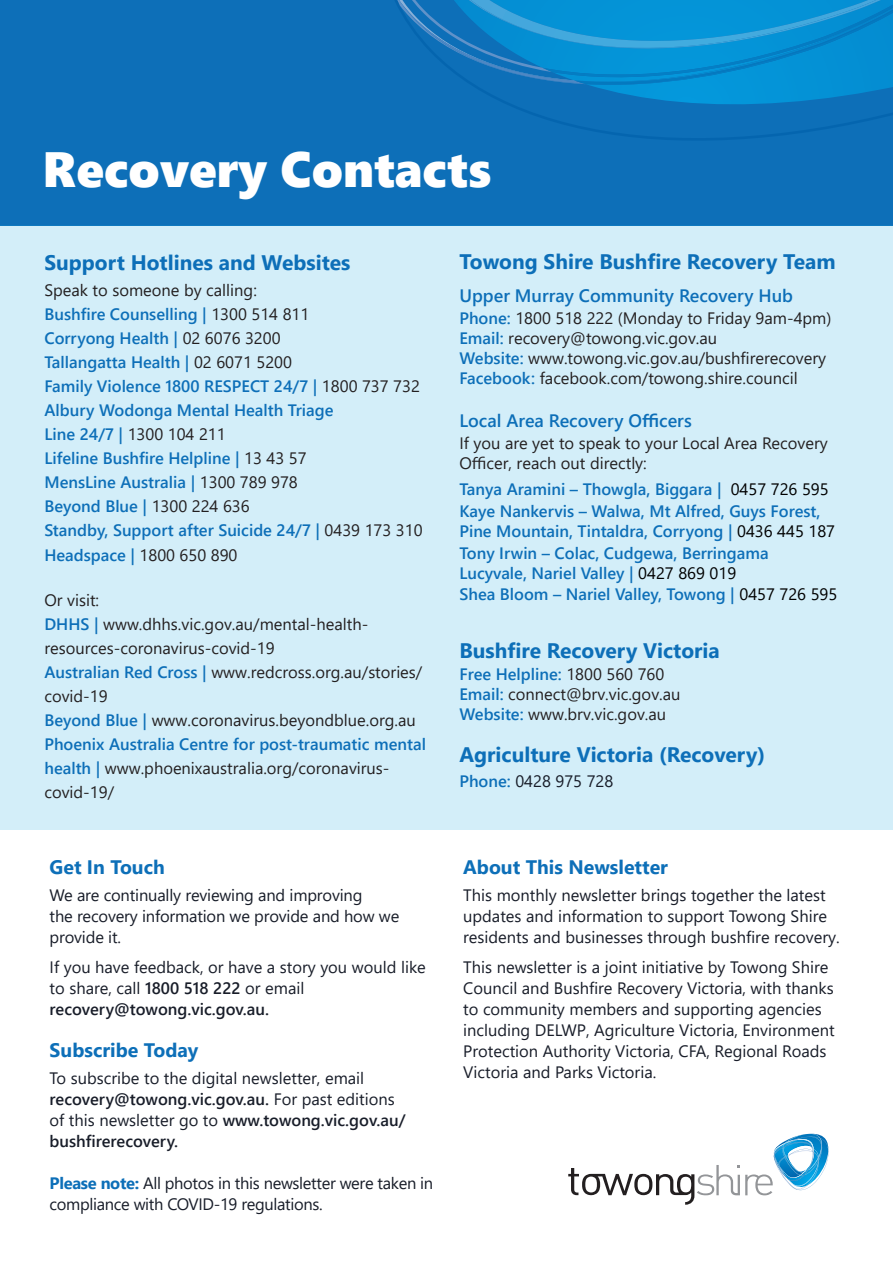
<style>
.page{position:relative;width:893px;height:1263px;background:#fff}
.page>*{position:absolute;margin:0;border:0;box-sizing:border-box;transform-origin:0 0}
.t1{font:49.5px "Segoe UI Black";color:#fff}
.t2{font:700 21px "Segoe UI";color:#0d6fb8}
.t3{font:700 19.5px "Segoe UI";color:#0d6fb8}
.t4{font:600 18px "Segoe UI";color:#0d6fb8}
.t5{font:16.5px/21px "Segoe UI";color:#181d29}
.t6{font:600 16.5px/19.8px "Segoe UI";color:#0d6fb8}
.t7{font:16.5px/24px "Segoe UI";color:#231f20}
.t8{font:16.5px/21px "Segoe UI";letter-spacing:-.02em;color:#181d29}
.t9{font:600 16.5px "Segoe UI";color:#181d29}
.s1{font-weight:400;color:#231f20}
.s2{font-weight:600;color:#0d6fb8}
.s3{font-weight:600}
.s4{font-weight:700;color:#0d6fb8}
.s5{font-weight:400;color:#000}
</style>
<div class="page">
<div style="left:0;top:0;width:893px;height:225px;background:#0d6fb8"></div>
<svg style="left:359px;top:0;width:534px;height:172px;background:#0c71ba"></svg>
<svg style="left:363px;top:0;width:530px;height:88px;background:#0c89cd"></svg>
<div style="left:0;top:225px;width:893px;height:605px;background:#d3eef9"></div>
<svg style="left:568px;top:1133px;width:261px;height:72px"></svg>
<p class="t1" style="left:43px;top:133px;width:450px">Recovery Contacts</p>
<p class="t2" style="left:44px;top:243px;width:308px">Support Hotlines and Websites</p>
<p class="t7" style="left:44px;top:276px;width:214px">Speak to someone by calling:</p>
<p class="t6" style="left:44px;top:302px;width:266px">Bushfire Counselling | <span class="s1">1300 514 811</span></p>
<p class="t6" style="left:44px;top:326px;width:238px">Corryong Health | <span class="s1">02 6076 3200</span></p>
<p class="t6" style="left:44px;top:350px;width:249px">Tallangatta Health | <span class="s1">02 6071 5200</span></p>
<p class="t6" style="left:44px;top:374px;width:377px">Family Violence 1800 RESPECT 24/7 | <span class="s1">1800 737 732</span></p>
<p class="t6" style="left:44px;top:398px;width:291px">Albury Wodonga Mental Health Triage</p>
<p class="t7" style="left:44px;top:420px;width:183px"><span class="s2">Line 24/7 |</span> 1300 104 211</p>
<p class="t6" style="left:44px;top:446px;width:264px">Lifeline Bushfire Helpline | <span class="s1">13 43 57</span></p>
<p class="t6" style="left:44px;top:470px;width:255px">MensLine Australia | <span class="s1">1300 789 978</span></p>
<p class="t6" style="left:44px;top:494px;width:207px">Beyond Blue | <span class="s1">1300 224 636</span></p>
<p class="t6" style="left:44px;top:518px;width:380px">Standby, Support after Suicide 24/7 | <span class="s1">0439 173 310</span></p>
<p class="t6" style="left:44px;top:544px;width:195px">Headspace | <span class="s1">1800 650 890</span></p>
<p class="t7" style="left:44px;top:587px;width:56px">Or visit:</p>
<p class="t7" style="left:44px;top:611px;width:325px"><span class="s2">DHHS |</span> www.dhhs.vic.gov.au/mental-health&shy;resources-coronavirus-covid-19</p>
<p class="t7" style="left:44px;top:659px;width:379px"><span class="s2">Australian Red Cross |</span> www.redcross.org.au/stories/ covid-19</p>
<p class="t7" style="left:44px;top:707px;width:373px"><span class="s2">Beyond Blue |</span> www.coronavirus.beyondblue.org.au</p>
<p class="t6" style="left:44px;top:731px;width:383px;line-height:24px">Phoenix Australia Centre for post-traumatic mental health | <span class="s1">www.phoenixaustralia.org/coronavirus&shy;covid-19/</span></p>
<p class="t3" style="left:50px;top:849px;width:117px">Get In Touch</p>
<p class="t5" style="left:50px;top:883px;width:351px">We are continually reviewing and improving<br>the recovery information we provide and how we provide it.</p>
<p class="t5" style="left:50px;top:955px;width:378px">If you have feedback, or have a story you would like to share, call <span class="s3">1800 518 222</span> or email</p>
<p class="t9" style="left:50px;top:993px;width:221px">recovery@towong.vic.gov.au.</p>
<p class="t3" style="left:50px;top:1032px;width:150px">Subscribe Today</p>
<p class="t5" style="left:50px;top:1066px;width:357px">To subscribe to the digital newsletter, email <span class="s3">recovery@towong.vic.gov.au.</span> For past editions of this newsletter go to <span class="s3">www.towong.vic.gov.au/ bushfirerecovery.</span></p>
<p class="t8" style="left:50px;top:1171px;width:385px"><span class="s4">Please note:</span> All photos in this newsletter were taken in compliance with COVID-19 regulations.</p>
<p class="t2" style="left:459px;top:241px;width:378px">Towong Shire Bushfire Recovery Team</p>
<p class="t4" style="left:459px;top:278px;width:335px">Upper Murray Community Recovery Hub</p>
<p class="t7" style="left:459px;top:305px;width:374px"><span class="s2">Phone:</span> 1800 518 222 (Monday to Friday 9am-4pm)</p>
<p class="t7" style="left:459px;top:325px;width:259px"><span class="s2">Email:</span> recovery@towong.vic.gov.au</p>
<p class="t7" style="left:459px;top:344px;width:368px"><span class="s2">Website:</span> www.towong.vic.gov.au/bushfirerecovery</p>
<p class="t7" style="left:459px;top:364px;width:340px"><span class="s2">Facebook:</span> facebook.com/towong.shire.council</p>
<p class="t4" style="left:459px;top:403px;width:234px">Local Area Recovery Officers</p>
<p class="t7" style="left:459px;top:432px;width:370px;line-height:19.8px">If you are yet to speak to your Local Area Recovery<br>Officer, reach out directly:</p>
<p class="t6" style="left:459px;top:477px;width:371px">Tanya Aramini – Thowgla, Biggara | <span class="s5">0457 726 595</span></p>
<p class="t6" style="left:459px;top:500px;width:377px">Kaye Nankervis – Walwa, Mt Alfred, Guys Forest,<br>Pine Mountain, Tintaldra, Corryong | <span class="s5">0436 445 187</span></p>
<p class="t6" style="left:459px;top:542px;width:311px">Tony Irwin – Colac, Cudgewa, Berringama<br>Lucyvale, Nariel Valley | <span class="s5">0427 869 019</span></p>
<p class="t6" style="left:459px;top:583px;width:379px">Shea Bloom – Nariel Valley, Towong | <span class="s5">0457 726 595</span></p>
<p class="t2" style="left:459px;top:630px;width:262px">Bushfire Recovery Victoria</p>
<p class="t6" style="left:459px;top:663px;width:206px">Free Helpline: <span class="s1">1800 560 760</span></p>
<p class="t7" style="left:459px;top:681px;width:223px"><span class="s2">Email:</span> connect@brv.vic.gov.au</p>
<p class="t7" style="left:459px;top:700px;width:208px"><span class="s2">Website:</span> www.brv.vic.gov.au</p>
<p class="t2" style="left:459px;top:734px;width:307px">Agriculture Victoria (Recovery)</p>
<p class="t5" style="left:459px;top:769px;width:155px"><span class="s2">Phone:</span> 0428 975 728</p>
<p class="t3" style="left:463px;top:849px;width:206px">About This Newsletter</p>
<p class="t5" style="left:463px;top:883px;width:365px">This monthly newsletter brings together the latest updates and information to support Towong Shire</p>
<p class="t5" style="left:463px;top:925px;width:378px">residents and businesses through bushfire recovery.</p>
<p class="t5" style="left:463px;top:955px;width:373px">This newsletter is a joint initiative by Towong Shire Council and Bushfire Recovery Victoria, with thanks to community members and supporting agencies including DELWP, Agriculture Victoria, Environment Protection Authority Victoria, CFA, Regional Roads Victoria and Parks Victoria.</p>
</div>
